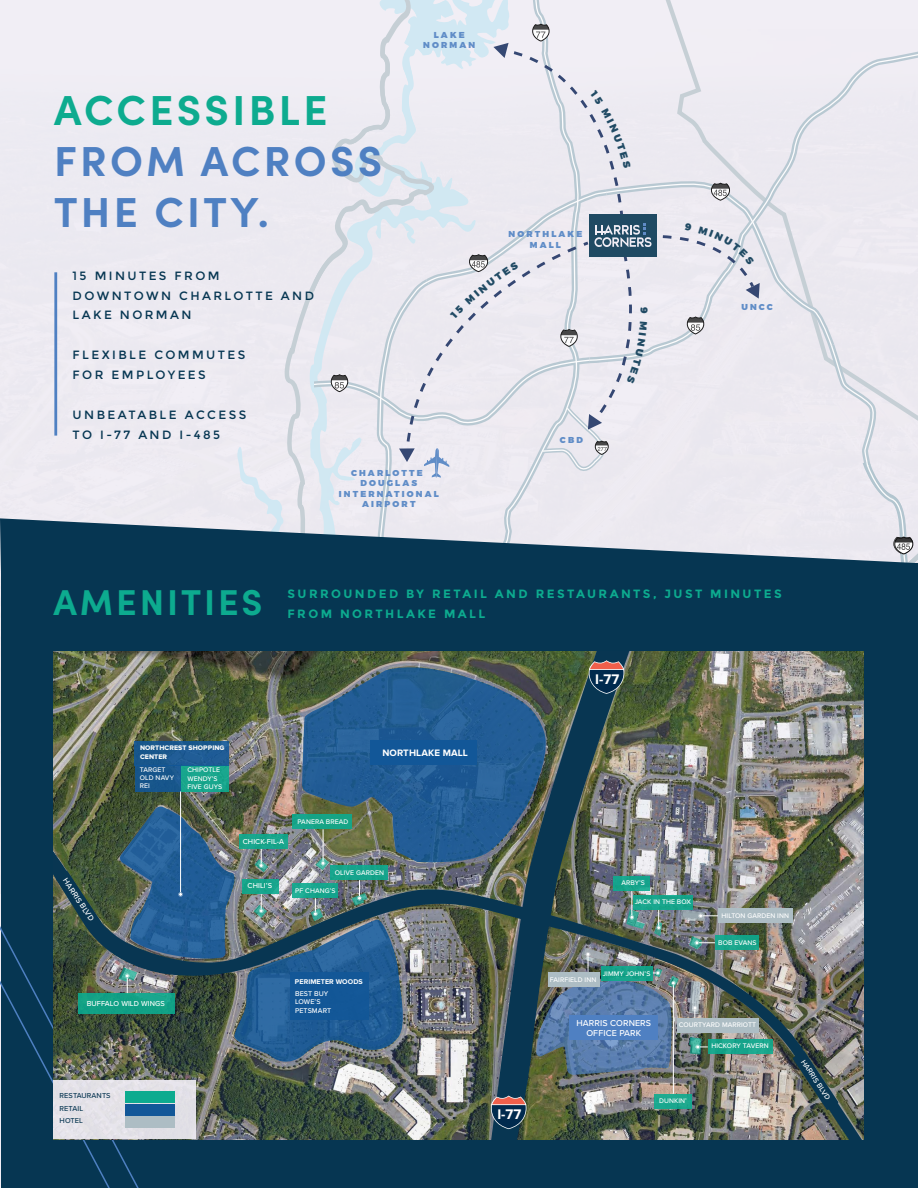
<style>
.page{position:relative;width:918px;height:1188px;background:#fff}
.page>*{position:absolute;margin:0;border:0;box-sizing:border-box;transform-origin:0 0}
.t1{font:700 42px/51px "Sofia Pro";letter-spacing:.08em;color:#4f80c2}
.t2{font:700 42px "Sofia Pro";letter-spacing:.08em;color:#0dab8f}
.t3{font:700 36px "Sofia Pro";letter-spacing:.08em;color:#0dab8f}
.t4{font:700 14.4px "Proxima Nova";color:#fff}
.t5{font:12px/19.5px "Montserrat";letter-spacing:.2em;color:#063652}
.t6{font:700 12px/19.5px "Montserrat";letter-spacing:.2em;color:#0dab8f}
.t7{font:700 9.75px "Proxima Nova";letter-spacing:.01em;color:#fff}
.t8{font:500 8.85px "Proxima Nova";letter-spacing:.01em;color:#fff}
.t9{font:900 8.55px/10.4px "Montserrat";letter-spacing:.25em;color:#4e81c2;text-align:center}
.t10{font:500 7.95px "Proxima Nova";color:#fff}
.t11{font:500 7.35px "Proxima Nova";letter-spacing:.01em;color:#fff}
.t12{font:500 7.35px/12.6px "Proxima Nova";letter-spacing:.01em;color:#083652}
.t13{font:500 7.2px/8.6px "Proxima Nova";letter-spacing:.01em;color:#fff}
.t14{font:700 7.2px "Proxima Nova";letter-spacing:.01em;color:#fff}
.t15{font:500 6.9px/8.2px "Proxima Nova";letter-spacing:.01em;color:#fff}
.t16{font:6.9px/8.2px "Proxima Nova Extrabld";letter-spacing:.01em;color:#f7f9f9}
</style>
<div class="page">
<div style="left:0;top:0;width:198px;height:847px;background:#edebf2"></div>
<svg style="left:481px;top:0;width:99px;height:23px;background:#e7ebf2"></svg>
<div style="left:588px;top:0;width:330px;height:362px;background:#f1eef5"></div>
<div style="left:198px;top:0;width:283px;height:518px;background:#eceaf1"></div>
<div style="left:1px;top:563px;width:917px;height:625px;background:#063652"></div>
<svg style="left:0;top:518px;width:918px;height:55px;fill:#063652"></svg>
<svg style="left:0;top:847px;width:176px;height:341px"></svg>
<img style="left:54px;top:651px;width:810px;height:68px">
<img style="left:54px;top:719px;width:810px;height:420px">
<img style="left:479px;top:707px;width:171px;height:432px">
<svg style="left:302px;top:667px;width:244px;height:195px;background:#2a5e8b"></svg>
<svg style="left:56px;top:870px;width:45px;height:60px"></svg>
<div style="left:371px;top:741px;width:106px;height:24px;background:#125798"></div>
<div style="left:181px;top:765px;width:48px;height:26px;background:#18a68d"></div>
<div style="left:135px;top:765px;width:46px;height:26px;background:#17568b"></div>
<div style="left:135px;top:741px;width:94px;height:24px;background:#1c598f"></div>
<hr style="left:180px;top:791px;width:1px;height:101px;background:#fff">
<div style="left:614px;top:876px;width:36px;height:15px;background:#15a38c"></div>
<img style="left:536px;top:891px;width:328px;height:219px">
<div style="left:677px;top:1018px;width:81px;height:15px;background:#adbdc4"></div>
<div style="left:570px;top:1016px;width:88px;height:24px;background:#4f80c2"></div>
<div style="left:78px;top:994px;width:97px;height:20px;background:#11a185"></div>
<svg style="left:491px;top:1096px;width:35px;height:33px"></svg>
<div style="left:54px;top:1080px;width:142px;height:59px;background:#e3e1e6"></div>
<div style="left:125px;top:1092px;width:50px;height:11px;background:#0dab8f"></div>
<div style="left:125px;top:1104px;width:50px;height:11px;background:#125798"></div>
<div style="left:125px;top:1117px;width:50px;height:11px;background:#adbdc4"></div>
<img style="left:119px;top:807px;width:284px;height:255px">
<div style="left:290px;top:973px;width:78px;height:47px;background:#125798"></div>
<hr style="left:54px;top:272px;width:3px;height:164px;background:#4f80c2">
<svg style="left:315px;top:23px;width:600px;height:684px;background:#b8c1ca"></svg>
<h1 class="t2" style="left:54px;top:78px;width:275px">ACCESSIBLE</h1>
<h1 class="t1" style="left:54px;top:132px;width:330px">FROM ACROSS<br>THE CITY.</h1>
<h3 class="t5" style="left:73px;top:266px;width:243px">15 MINUTES FROM<br>DOWNTOWN CHARLOTTE AND<br>LAKE NORMAN</h3>
<h3 class="t5" style="left:73px;top:346px;width:174px">FLEXIBLE COMMUTES<br>FOR EMPLOYEES</h3>
<h3 class="t5" style="left:73px;top:405px;width:175px">UNBEATABLE ACCESS<br>TO I-77 AND I-485</h3>
<p class="t9" style="left:423px;top:30px;width:53px">LAKE<br>NORMAN</p>
<p class="t9" style="left:339px;top:468px;width:101px">CHARLOTTE<br>DOUGLAS<br>INTERNATIONAL<br>AIRPORT</p>
<p class="t9" style="left:509px;top:230px;width:75px">NORTHLAKE<br>MALL</p>
<p class="t9" style="left:560px;top:435px;width:24px">CBD</p>
<p class="t9" style="left:741px;top:303px;width:33px">UNCC</p>
<h2 class="t3" style="left:54px;top:574px;width:210px">AMENITIES</h2>
<h3 class="t6" style="left:288px;top:584px;width:496px">SURROUNDED BY RETAIL AND RESTAURANTS, JUST MINUTES<br>FROM NORTHLAKE MALL</h3>
<h3 class="t4" style="left:595px;top:671px;width:26px">I-77</h3>
<p class="t16" style="left:140px;top:744px;width:86px">NORTHCREST SHOPPING<br>CENTER</p>
<p class="t15" style="left:140px;top:765px;width:36px">TARGET<br>OLD NAVY<br>REI</p>
<p class="t15" style="left:188px;top:766px;width:36px">CHIPOTLE<br>WENDY’S<br>FIVE GUYS</p>
<h3 class="t7" style="left:382px;top:747px;width:87px">NORTHLAKE MALL</h3>
<p class="t15" style="left:298px;top:817px;width:52px">PANERA BREAD</p>
<p class="t10" style="left:70px;top:876px;width:51px;rotate:56deg">HARRIS BLVD</p>
<p class="t11" style="left:243px;top:836px;width:43px">CHICK-FIL-A</p>
<p class="t11" style="left:248px;top:881px;width:26px">CHILI’S</p>
<p class="t15" style="left:335px;top:868px;width:51px">OLIVE GARDEN</p>
<p class="t15" style="left:295px;top:886px;width:42px">PF CHANG’S</p>
<p class="t15" style="left:621px;top:878px;width:25px">ARBY’S</p>
<p class="t15" style="left:635px;top:897px;width:58px">JACK IN THE BOX</p>
<p class="t15" style="left:722px;top:911px;width:69px">HILTON GARDEN INN</p>
<p class="t15" style="left:718px;top:938px;width:40px">BOB EVANS</p>
<p class="t11" style="left:87px;top:998px;width:80px">BUFFALO WILD WINGS</p>
<p class="t14" style="left:295px;top:977px;width:69px">PERIMETER WOODS</p>
<p class="t13" style="left:295px;top:989px;width:38px">BEST BUY<br>LOWE’S<br>PETSMART</p>
<p class="t15" style="left:603px;top:969px;width:49px">JIMMY JOHN’S</p>
<p class="t15" style="left:550px;top:975px;width:48px">FAIRFIELD INN</p>
<p class="t8" style="left:576px;top:1016px;width:76px">HARRIS CORNERS</p>
<p class="t15" style="left:679px;top:1021px;width:79px">COURTYARD MARRIOTT</p>
<p class="t8" style="left:586px;top:1027px;width:56px">OFFICE PARK</p>
<p class="t15" style="left:711px;top:1042px;width:59px">HICKORY TAVERN</p>
<p class="t12" style="left:60px;top:1089px;width:53px">RESTAURANTS<br>RETAIL<br>HOTEL</p>
<h3 class="t4" style="left:497px;top:1106px;width:26px">I-77</h3>
<p class="t15" style="left:659px;top:1097px;width:29px">DUNKIN’</p>
<p class="t11" style="left:807px;top:1057px;width:48px;rotate:56deg">HARRIS BLVD</p>
</div>
